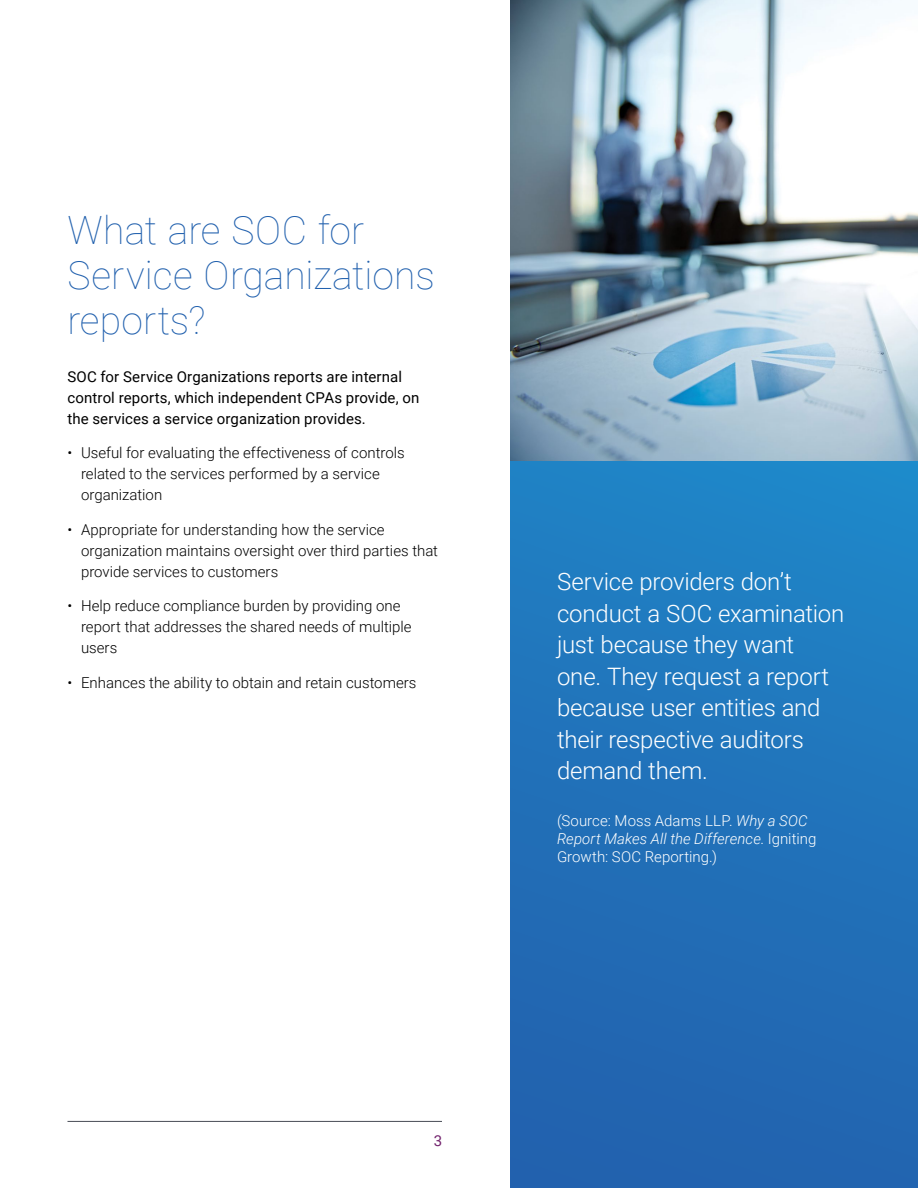
<style>
.page{position:relative;width:918px;height:1188px;background:#fff}
.page>*{position:absolute;margin:0;border:0;box-sizing:border-box;transform-origin:0 0}
.t1{font:100 39px/45px "Roboto";letter-spacing:.005em;color:#2261ae}
.t2{font:300 24px/31.5px "Roboto";letter-spacing:-.01em;color:#fff}
.t3{font:300 15px/21px "Roboto";color:#000}
.t4{font:15px/21px "Roboto";letter-spacing:.005em;color:#000}
.t5{font:300 15px/18px "Roboto";color:#fff}
.t6{font:15px "Roboto";color:#72226d}
.s1{font-style:italic}
</style>
<div class="page">
<hr style="left:68px;top:1121px;width:782px;height:1px;background:#474c55">
<svg style="left:510px;top:460px;width:408px;height:728px;background:#2172b9"></svg>
<img style="left:510px;top:0;width:408px;height:460px">
<div style="left:442px;top:0;width:34px;height:1188px;background:#fff"></div>
<div style="left:476px;top:0;width:34px;height:1188px;background:#fff"></div>
<h1 class="t1" style="left:68px;top:206px;width:369px">What are SOC for<br>Service Organizations reports?</h1>
<p class="t4" style="left:68px;top:365px;width:353px">SOC for Service Organizations reports are internal control reports, which independent CPAs provide, on the services a service organization provides.</p>
<p class="t3" style="left:81px;top:442px;width:325px;text-indent:-14px">• Useful for evaluating the effectiveness of controls related to the services performed by a service organization</p>
<p class="t3" style="left:81px;top:518px;width:359px;text-indent:-14px">• Appropriate for understanding how the service organization maintains oversight over third parties that provide services to customers</p>
<p class="t3" style="left:81px;top:595px;width:332px;text-indent:-14px">• Help reduce compliance burden by providing one report that addresses the shared needs of multiple users</p>
<p class="t3" style="left:68px;top:671px;width:351px">• Enhances the ability to obtain and retain customers</p>
<p class="t6" style="left:434px;top:1130px;width:10px">3</p>
<h2 class="t2" style="left:557px;top:565px;width:289px">Service providers don’t conduct a SOC examination just because they want one. They request a report because user entities and their respective auditors demand them.</h2>
<p class="t5" style="left:557px;top:811px;width:261px">(Source: Moss Adams LLP. <span class="s1">Why a SOC<br>Report Makes All the Difference</span>. Igniting<br>Growth: SOC Reporting.)</p>
</div>
